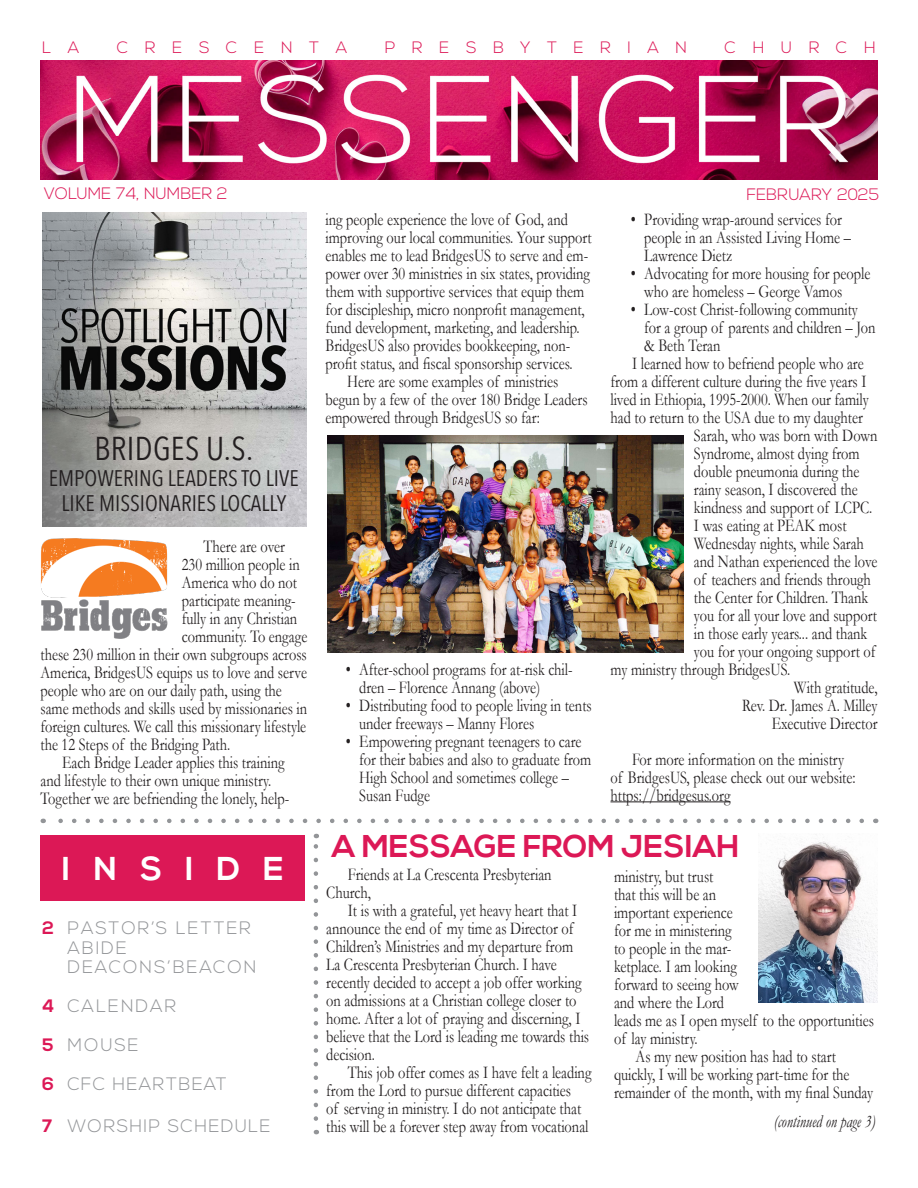
<style>
.page{position:relative;width:918px;height:1188px;background:#fff}
.page>*{position:absolute;margin:0;border:0;box-sizing:border-box;transform-origin:0 0}
.t1{font:33px "Avenir Next Condensed";letter-spacing:.01em;color:#231f20}
.t2{font:700 33px "Nexa";letter-spacing:.7em;color:#fff}
.t3{font:700 31.5px "Nexa";color:#dc1856}
.t4{font:22.5px/25.5px "Avenir Next Condensed";color:#231f20;text-align:center}
.paragraph_indent{font:18px/18px "Garamond";color:#231f20;scale:.8 1}
.t5{font:300 18px/19.5px "Nexa";letter-spacing:.1em;color:#939598}
.t6{font:300 18px "Nexa";letter-spacing:.07em;color:#939598}
.paragraph_indent-2{font:italic 18px "Garamond";color:#231f20;scale:.8 1}
.t7{font:300 16.5px "Nexa";letter-spacing:1em;color:#dc1856}
.t8{font:300 16.5px "Nexa";color:#dc1856}
.s1{font-weight:700;color:#dc1856}
</style>
<div class="page">
<hr style="left:610px;top:801px;width:120px;height:1px;background:#231f20">
<div style="left:40px;top:835px;width:265px;height:66px;background:#dc1856"></div>
<svg style="left:314px;top:834px;width:4px;height:285px"></svg>
<svg style="left:43px;top:819px;width:819px;height:4px"></svg>
<img style="left:43px;top:213px;width:263px;height:313px">
<img style="left:40px;top:60px;width:837px;height:119px">
<img style="left:327px;top:436px;width:356px;height:216px">
<img style="left:40px;top:538px;width:128px;height:101px">
<img style="left:758px;top:841px;width:120px;height:161px">
<p class="t7" style="left:42px;top:38px;width:39px">L A</p>
<p class="t7" style="left:117px;top:38px;width:232px">CRESCENTA</p>
<p class="t7" style="left:385px;top:38px;width:304px">PRESBYTERIAN</p>
<p class="t7" style="left:725px;top:38px;width:153px">CHURCH</p>
<p class="t8" style="left:44px;top:184px;width:186px">VOLUME 74, NUMBER 2</p>
<p class="t8" style="left:746px;top:185px;width:134px">FEBRUARY 2025</p>
<p class="t1" style="left:94px;top:421px;width:160px">BRIDGES U.S.</p>
<p class="t4" style="left:49px;top:464px;width:252px">EMPOWERING LEADERS TO LIVE<br>LIKE MISSIONARIES LOCALLY</p>
<p class="paragraph_indent" style="left:203px;top:537px;width:103px">There are over</p>
<p class="paragraph_indent" style="left:182px;top:555px;width:149px">230 million people in</p>
<p class="paragraph_indent" style="left:182px;top:573px;width:146px">America who do not</p>
<p class="paragraph_indent" style="left:182px;top:591px;width:144px">participate meaning-</p>
<p class="paragraph_indent" style="left:182px;top:609px;width:146px">fully in any Christian</p>
<p class="paragraph_indent" style="left:182px;top:627px;width:159px">community. To engage</p>
<p class="paragraph_indent" style="left:40px;top:645px;width:334px">these 230 million in their own subgroups across</p>
<p class="paragraph_indent" style="left:40px;top:663px;width:335px">America, BridgesUS equips us to love and serve</p>
<p class="paragraph_indent" style="left:40px;top:681px;width:303px">people who are on our daily path, using the</p>
<p class="paragraph_indent" style="left:40px;top:699px;width:335px">same methods and skills used by missionaries in</p>
<p class="paragraph_indent" style="left:40px;top:717px;width:334px">foreign cultures. We call this missionary lifestyle</p>
<p class="paragraph_indent" style="left:40px;top:735px;width:239px">the 12 Steps of the Bridging Path.</p>
<p class="paragraph_indent" style="left:40px;top:753px;width:313px;text-indent:22px">Each Bridge Leader applies this training and lifestyle to their own unique ministry.<br>Together we are befriending the lonely, help-</p>
<p class="t2" style="left:62px;top:850px;width:223px">INSIDE</p>
<p class="t5" style="left:42px;top:919px;width:210px"><span class="s1">2</span> PASTOR’S LETTER</p>
<p class="t5" style="left:68px;top:939px;width:191px">ABIDE<br>DEACONS’BEACON</p>
<p class="t5" style="left:42px;top:997px;width:136px"><span class="s1">4</span> CALENDAR</p>
<p class="t5" style="left:42px;top:1036px;width:98px"><span class="s1">5</span> MOUSE</p>
<p class="t6" style="left:42px;top:1074px;width:186px"><span class="s1">6</span> CFC HEARTBEAT</p>
<p class="t6" style="left:42px;top:1116px;width:230px"><span class="s1">7</span> WORSHIP SCHEDULE</p>
<p class="paragraph_indent" style="left:326px;top:210px;width:334px">ing people experience the love of God, and improving our local communities. Your support enables me to lead BridgesUS to serve and em&shy;power over 30 ministries in six states, providing them with supportive services that equip them for discipleship, micro nonprofit management, fund development, marketing, and leadership.<br>BridgesUS also provides bookkeeping, non&shy;profit status, and fiscal sponsorship services.</p>
<p class="paragraph_indent" style="left:326px;top:372px;width:329px;text-indent:22px">Here are some examples of ministries begun by a few of the over 180 Bridge Leaders empowered through BridgesUS so far:</p>
<p class="paragraph_indent" style="left:359px;top:660px;width:268px;text-indent:-14px">• After-school programs for at-risk chil&shy;dren – Florence Annang (above)</p>
<p class="paragraph_indent" style="left:359px;top:696px;width:292px;text-indent:-14px">• Distributing food to people living in tents under freeways – Manny Flores</p>
<p class="paragraph_indent" style="left:359px;top:732px;width:292px;text-indent:-14px">• Empowering pregnant teenagers to care for their babies and also to graduate from<br>High School and sometimes college –<br>Susan Fudge</p>
<p class="paragraph_indent" style="left:644px;top:210px;width:260px;text-indent:-14px">• Providing wrap-around services for people in an Assisted Living Home –<br>Lawrence Dietz</p>
<p class="paragraph_indent" style="left:644px;top:264px;width:284px;text-indent:-14px">• Advocating for more housing for people who are homeless – George Vamos</p>
<p class="paragraph_indent" style="left:644px;top:300px;width:290px;text-indent:-14px">• Low-cost Christ-following community for a group of parents and children – Jon &amp; Beth Teran</p>
<p class="paragraph_indent" style="left:632px;top:354px;width:291px">I learned how to befriend people who are</p>
<p class="paragraph_indent" style="left:610px;top:372px;width:322px">from a different culture during the five years I</p>
<p class="paragraph_indent" style="left:610px;top:390px;width:324px">lived in Ethiopia, 1995-2000. When our family</p>
<p class="paragraph_indent" style="left:610px;top:408px;width:317px">had to return to the USA due to my daughter</p>
<p class="paragraph_indent" style="left:694px;top:426px;width:231px">Sarah, who was born with Down</p>
<p class="paragraph_indent" style="left:694px;top:444px;width:209px">Syndrome, almost dying from</p>
<p class="paragraph_indent" style="left:694px;top:462px;width:208px">double pneumonia during the</p>
<p class="paragraph_indent" style="left:694px;top:480px;width:206px">rainy season, I discovered the</p>
<p class="paragraph_indent" style="left:694px;top:498px;width:224px">kindness and support of LCPC.</p>
<p class="paragraph_indent" style="left:694px;top:516px;width:192px">I was eating at PEAK most</p>
<p class="paragraph_indent" style="left:694px;top:534px;width:214px">Wednesday nights, while Sarah</p>
<p class="paragraph_indent" style="left:694px;top:552px;width:231px">and Nathan experienced the love</p>
<p class="paragraph_indent" style="left:694px;top:570px;width:223px">of teachers and friends through</p>
<p class="paragraph_indent" style="left:694px;top:588px;width:219px">the Center for Children. Thank</p>
<p class="paragraph_indent" style="left:694px;top:606px;width:230px">you for all your love and support</p>
<p class="paragraph_indent" style="left:694px;top:624px;width:218px">in those early years... and thank</p>
<p class="paragraph_indent" style="left:694px;top:642px;width:228px">you for your ongoing support of</p>
<p class="paragraph_indent" style="left:610px;top:660px;width:226px">my ministry through BridgesUS.</p>
<p class="paragraph_indent" style="left:794px;top:678px;width:106px">With gratitude,</p>
<p class="paragraph_indent" style="left:742px;top:696px;width:170px">Rev. Dr. James A. Milley</p>
<p class="paragraph_indent" style="left:772px;top:714px;width:134px">Executive Director</p>
<p class="paragraph_indent" style="left:610px;top:750px;width:308px;text-indent:22px">For more information on the ministry of BridgesUS, please check out our website: https://bridgesus.org</p>
<p class="t3" style="left:332px;top:828px;width:409px">A MESSAGE FROM JESIAH</p>
<p class="paragraph_indent" style="left:326px;top:865px;width:283px;text-indent:22px">Friends at La Crescenta Presbyterian<br>Church,</p>
<p class="paragraph_indent" style="left:326px;top:901px;width:330px;text-indent:22px">It is with a grateful, yet heavy heart that I announce the end of my time as Director of Children’s Ministries and my departure from La Crescenta Presbyterian Church. I have recently decided to accept a job offer working on admissions at a Christian college closer to home. After a lot of praying and discerning, I believe that the Lord is leading me towards this decision.</p>
<p class="paragraph_indent" style="left:326px;top:1063px;width:333px;text-indent:22px">This job offer comes as I have felt a leading from the Lord to pursue different capacities<br>of serving in ministry. I do not anticipate that this will be a forever step away from vocational</p>
<p class="paragraph_indent" style="left:614px;top:867px;width:326px">ministry, but trust<br>that this will be an<br>important experience<br>for me in ministering<br>to people in the mar-<br>ketplace. I am looking<br>forward to seeing how<br>and where the Lord<br>leads me as I open myself to the opportunities of lay ministry.</p>
<p class="paragraph_indent" style="left:614px;top:1047px;width:326px;text-indent:22px">As my new position has had to start quickly, I will be working part-time for the remainder of the month, with my final Sunday</p>
<p class="paragraph_indent-2" style="left:774px;top:1111px;width:128px">(continued on page 3)</p>
</div>
